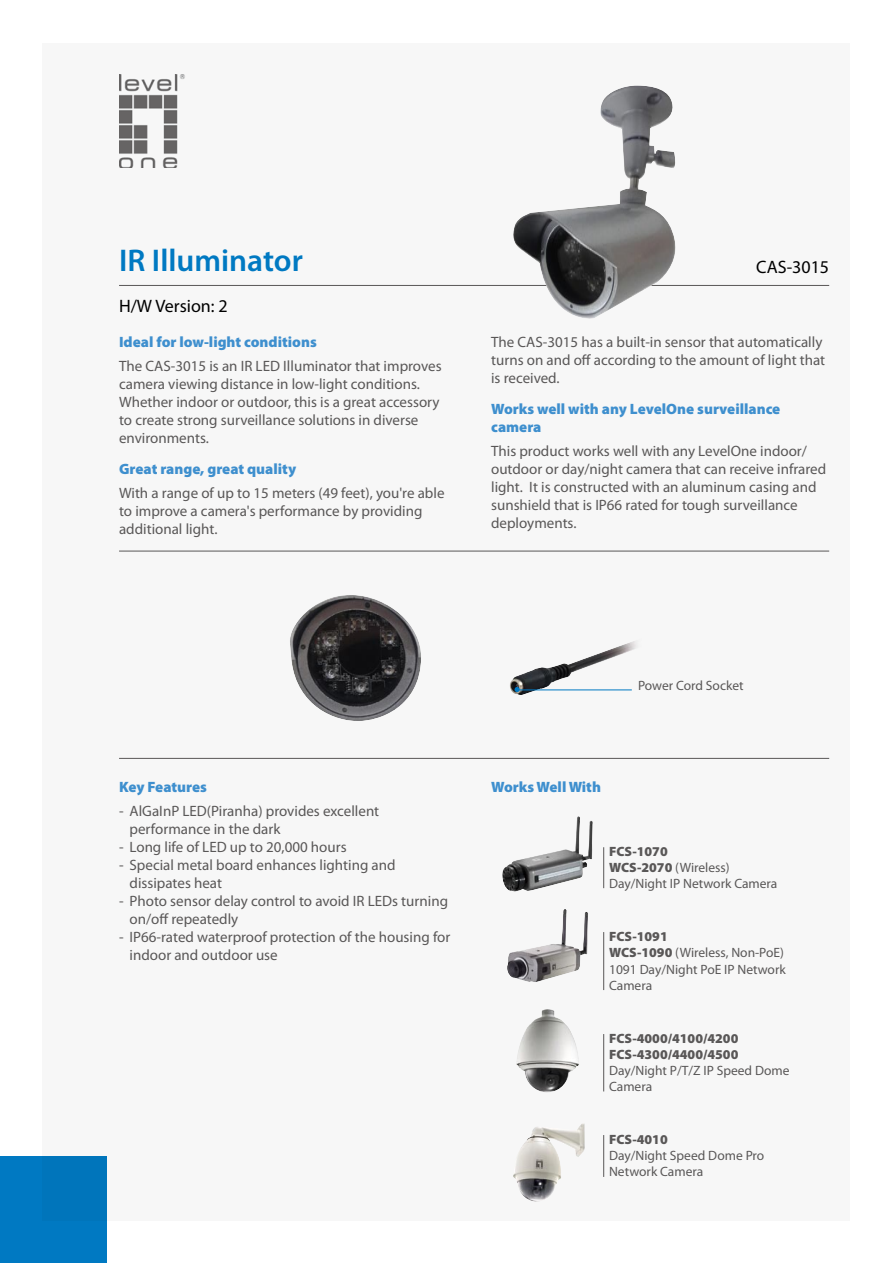
<style>
.page{position:relative;width:893px;height:1263px;background:#fff}
.page>*{position:absolute;margin:0;border:0;box-sizing:border-box;transform-origin:0 0}
.t1{font:600 31.5px "Myriad Pro";color:#0079c2}
.t2{font:18px "Myriad Pro";color:#000}
.t3{font:15px/18px "Myriad Pro";color:#595757}
.t4{font:900 15px/18px "Myriad Pro";color:#3e8fce}
.t5{font:13.5px/16.2px "Myriad Pro";color:#595757}
.t6{font:900 13.5px/16.2px "Myriad Pro";color:#595757}
.s1{font-weight:900}
</style>
<div class="page">
<div style="left:43px;top:43px;width:807px;height:1177px;background:#f7f7f7"></div>
<div style="left:0;top:1157px;width:106px;height:106px;background:#0079c2"></div>
<img style="left:119px;top:74px;width:66px;height:94px">
<hr style="left:119px;top:285px;width:710px;height:1px;background:#595757">
<hr style="left:119px;top:551px;width:710px;height:1px;background:#595757">
<hr style="left:119px;top:758px;width:710px;height:1px;background:#595757">
<hr style="left:603px;top:847px;width:1px;height:41px;background:#595757">
<hr style="left:603px;top:932px;width:1px;height:58px;background:#595757">
<hr style="left:603px;top:1034px;width:1px;height:57px;background:#595757">
<hr style="left:603px;top:1135px;width:1px;height:42px;background:#595757">
<img style="left:502px;top:816px;width:91px;height:76px">
<img style="left:507px;top:909px;width:81px;height:73px">
<img style="left:516px;top:1009px;width:63px;height:83px">
<img style="left:513px;top:1123px;width:72px;height:79px">
<img style="left:510px;top:641px;width:127px;height:54px">
<svg style="left:514px;top:687px;width:6px;height:5px"></svg>
<hr style="left:518px;top:689px;width:114px;height:1px;background:#0079c2">
<img style="left:513px;top:85px;width:163px;height:234px">
<img style="left:290px;top:595px;width:131px;height:126px">
<h1 class="t1" style="left:119px;top:241px;width:185px">IR Illuminator</h1>
<p class="t2" style="left:119px;top:295px;width:110px">H/W Version: 2</p>
<p class="t4" style="left:119px;top:332px;width:199px">Ideal for low-light conditions</p>
<p class="t3" style="left:119px;top:357px;width:324px">The CAS-3015 is an IR LED Illuminator that improves camera viewing distance in low-light conditions.<br>Whether indoor or outdoor, this is a great accessory to create strong surveillance solutions in diverse environments.</p>
<p class="t4" style="left:119px;top:459px;width:179px">Great range, great quality</p>
<p class="t3" style="left:119px;top:484px;width:327px">With a range of up to 15 meters (49 feet), you're able to improve a camera's performance by providing additional light.</p>
<p class="t2" style="left:756px;top:256px;width:74px">CAS-3015</p>
<p class="t3" style="left:491px;top:332px;width:336px">The CAS-3015 has a built-in sensor that automatically turns on and off according to the amount of light that is received.</p>
<p class="t4" style="left:491px;top:399px;width:291px">Works well with any LevelOne surveillance camera</p>
<p class="t3" style="left:491px;top:442px;width:337px">This product works well with any LevelOne indoor/ outdoor or day/night camera that can receive infrared light. It is constructed with an aluminum casing and sunshield that is IP66 rated for tough surveillance deployments.</p>
<p class="t4" style="left:119px;top:777px;width:89px">Key Features</p>
<p class="t3" style="left:130px;top:802px;width:251px;text-indent:-10px">- AlGaInP LED(Piranha) provides excellent performance in the dark</p>
<p class="t3" style="left:119px;top:838px;width:229px">- Long life of LED up to 20,000 hours</p>
<p class="t3" style="left:130px;top:856px;width:268px;text-indent:-10px">- Special metal board enhances lighting and dissipates heat</p>
<p class="t3" style="left:130px;top:892px;width:320px;text-indent:-10px">- Photo sensor delay control to avoid IR LEDs turning on/off repeatedly</p>
<p class="t3" style="left:130px;top:928px;width:322px;text-indent:-10px">- IP66-rated waterproof protection of the housing for indoor and outdoor use</p>
<p class="t5" style="left:638px;top:677px;width:107px">Power Cord Socket</p>
<p class="t4" style="left:491px;top:777px;width:111px">Works Well With</p>
<p class="t5" style="left:609px;top:843px;width:170px"><span class="s1">FCS-1070<br>WCS-2070</span> (Wireless)<br>Day/Night IP Network Camera</p>
<p class="t5" style="left:609px;top:928px;width:178px"><span class="s1">FCS-1091<br>WCS-1090</span> (Wireless, Non-PoE)<br>1091 Day/Night PoE IP Network<br>Camera</p>
<p class="t6" style="left:609px;top:1029px;width:131px">FCS-4000/4100/4200<br>FCS-4300/4400/4500</p>
<p class="t5" style="left:609px;top:1062px;width:182px">Day/Night P/T/Z IP Speed Dome<br>Camera</p>
<p class="t6" style="left:609px;top:1130px;width:60px">FCS-4010</p>
<p class="t5" style="left:609px;top:1147px;width:157px">Day/Night Speed Dome Pro<br>Network Camera</p>
</div>
